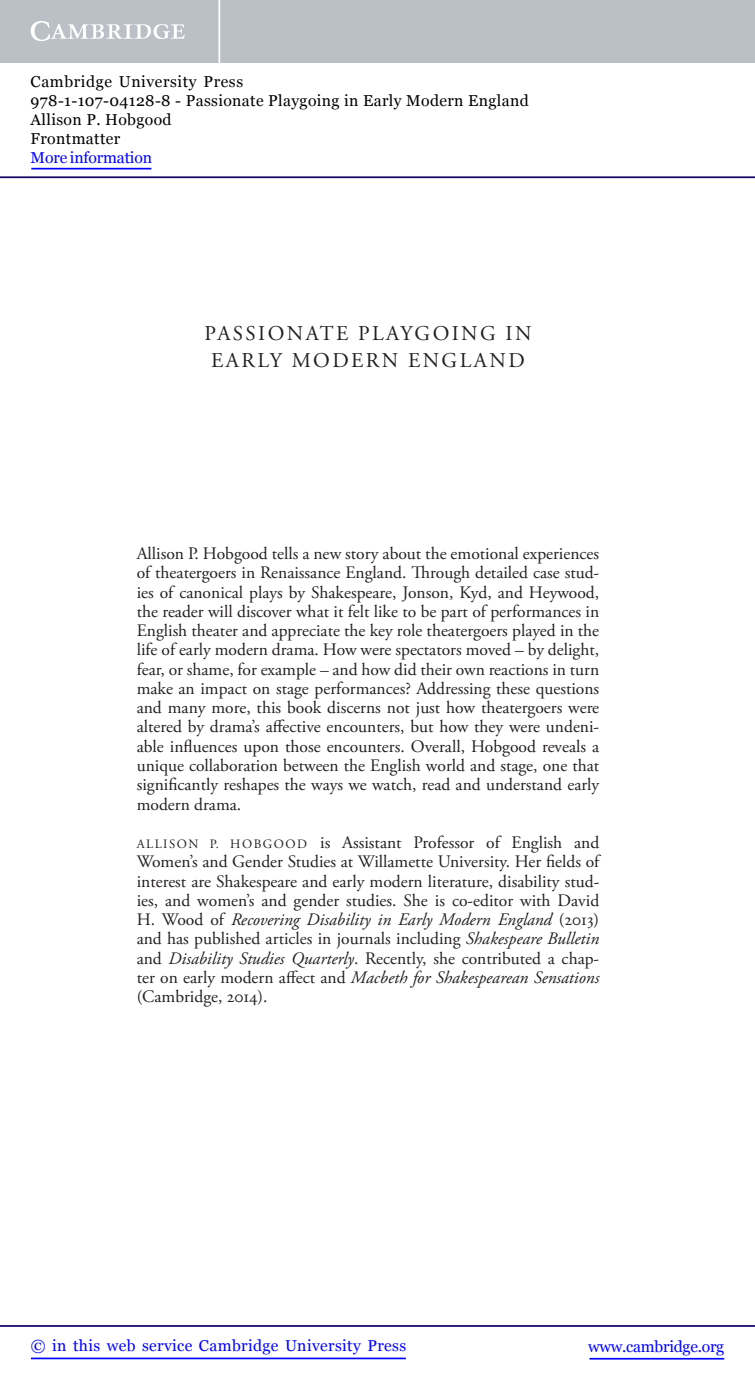
<style>
.page{position:relative;width:755px;height:1385px;background:#fff}
.page>*{position:absolute;margin:0;border:0;box-sizing:border-box;transform-origin:0 0}
.t1{font:21px/26.2px "Adobe Garamond Pro";letter-spacing:.115em;color:#231f20;text-align:center}
.t2{font:17.5px/19.2px "Adobe Garamond Pro";color:#231f20;text-align:justify}
.t3{font:15.75px/18.9px "Georgia";letter-spacing:.025em;color:#000}
.t4{font:15.75px "Georgia";letter-spacing:.025em;color:#00f}
.t5{font:15.75px "Georgia";letter-spacing:-.015em;color:#00f}
.t6{font:15.75px "Georgia";letter-spacing:-.01em;color:#00f}
.s1{font-size:12.78px}
.s2{font-style:italic}
</style>
<div class="page">
<hr style="left:589px;top:1358px;width:134px;height:1px;background:#00f">
<hr style="left:0;top:1325px;width:754px;height:2px;background:#150666">
<hr style="left:31px;top:1357px;width:374px;height:2px;background:#00f">
<div style="left:0;top:0;width:754px;height:63px;background:#bac0c6"></div>
<svg style="left:31px;top:21px;width:154px;height:20px"></svg>
<hr style="left:218px;top:0;width:2px;height:63px;background:#fff">
<hr style="left:0;top:176px;width:754px;height:2px;background:#150666">
<hr style="left:31px;top:168px;width:120px;height:1px;background:#00f">
<p class="t3" style="left:31px;top:72px;width:499px">Cambridge University Press<br>978-1-107-04128-8 - Passionate Playgoing in Early Modern England<br>Allison P. Hobgood<br>Frontmatter</p>
<p class="t6" style="left:31px;top:148px;width:123px">More information</p>
<p class="t1" style="left:204px;top:322px;width:328px">PASSIONATE PLAYGOING IN<br>EARLY MODERN ENGLAND</p>
<p class="t2" style="left:137px;top:546px;width:464px">Allison P. Hobgood tells a new story about the emotional experiences of theatergoers in Renaissance England. Through detailed case stud&shy;ies of canonical plays by Shakespeare, Jonson, Kyd, and Heywood, the reader will discover what it felt like to be part of performances in English theater and appreciate the key role theatergoers played in the life of early modern drama. How were spectators moved – by delight, fear, or shame, for example – and how did their own reactions in turn make an impact on stage performances? Addressing these questions and many more, this book discerns not just how theatergoers were altered by drama’s affective encounters, but how they were undeni&shy;able influences upon those encounters. Overall, Hobgood reveals a unique collaboration between the English world and stage, one that significantly reshapes the ways we watch, read and understand early modern drama.</p>
<p class="t2" style="left:137px;top:834px;width:464px"><span class="s1">ALLISON P. HOBGOOD</span> is Assistant Professor of English and Women’s and Gender Studies at Willamette University. Her fields of interest are Shakespeare and early modern literature, disability stud&shy;ies, and women’s and gender studies. She is co-editor with David H. Wood of <span class="s2">Recovering Disability in Early Modern England</span> (2013) and has published articles in journals including <span class="s2">Shakespeare Bulletin </span>and <span class="s2">Disability Studies Quarterly</span> . Recently, she contributed a chap&shy;ter on early modern affect and <span class="s2">Macbeth for Shakespearean Sensations </span>(Cambridge, 2014).</p>
<p class="t4" style="left:31px;top:1337px;width:376px">© in this web service Cambridge University Press</p>
<p class="t5" style="left:587px;top:1337px;width:137px">www.cambridge.org</p>
</div>
